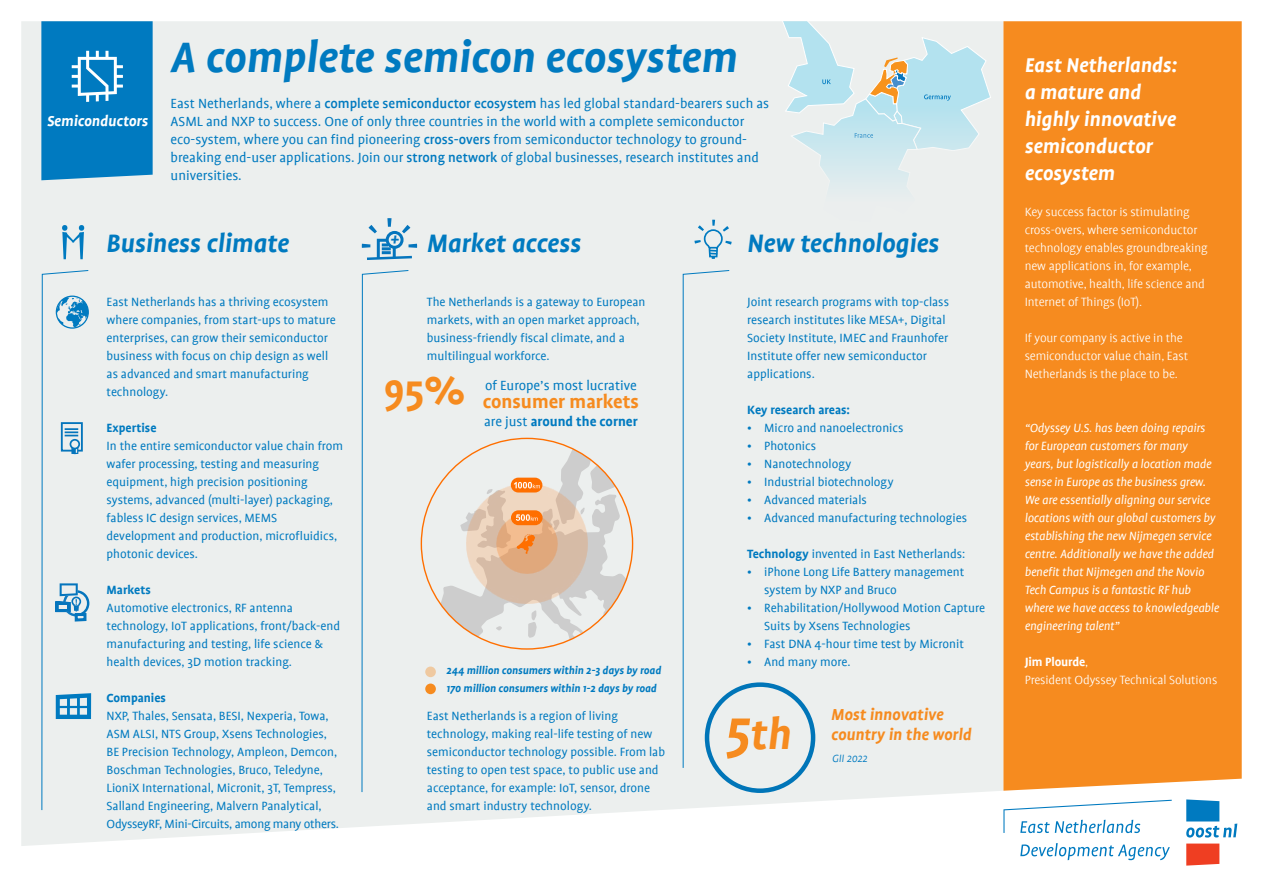
<style>
.page{position:relative;width:1263px;height:893px;background:#fff}
.page>*{position:absolute;margin:0;border:0;box-sizing:border-box;transform-origin:0 0}
.t1{font:italic 700 48px "Profile";color:#007ac0}
.t2{font:italic 700 48px "Profile";color:#f68b1f}
.t3{font:700 45px "Profile";color:#f68b1f}
.t4{font:italic 700 28.5px "Profile";color:#007ac0}
.t5{font:italic 700 22.5px/27px "Profile";color:#fff}
.t6{font:700 21px "Profile";color:#f68b1f}
.t7{font:italic 700 18.9px "Profile";color:#0575bd}
.t8{font:italic 700 18px "Profile";color:#f68b1f}
.t9{font:italic 700 16.5px "Profile";color:#fff}
.t10{font:15px/18px "Profile";color:#007ac0}
.t11{font:700 15px "Profile";color:#007ac0}
.t12{font:13.5px/18px "Profile";color:#007ac0}
.t13{font:italic 13.5px/18px "Profile";letter-spacing:-.01em;color:#fff}
.t14{font:300 13.5px/18px "Profile";letter-spacing:-.01em;color:#fff}
.t15{font:700 13.5px "Profile";color:#007ac0}
.t16{font:700 13.5px "Profile";letter-spacing:-.01em;color:#fff}
.t17{font:italic 700 12px "Profile";color:#007ac0}
.t18{font:italic 300 12px "Profile";color:#007ac0}
.s1{font-weight:500}
.s2{font-weight:700}
.s3{font-weight:400}
.s4{font-size:60px}
.s5{font-weight:300}
</style>
<div class="page">
<div style="left:21px;top:21px;width:982px;height:825px;background:#ecefee"></div>
<svg style="left:778px;top:21px;width:213px;height:202px;background:#d9e9eb"></svg>
<div style="left:1003px;top:21px;width:239px;height:770px;background:#f68b1f"></div>
<svg style="left:694px;top:220px;width:38px;height:39px"></svg>
<svg style="left:62px;top:225px;width:22px;height:34px"></svg>
<svg style="left:41px;top:21px;width:112px;height:159px;background:#0f81c3"></svg>
<div style="left:682px;top:270px;width:48px;height:499px;background:#ecefee"></div>
<svg style="left:361px;top:270px;width:48px;height:523px;background:#e2eaec"></svg>
<svg style="left:1186px;top:843px;width:33px;height:23px"></svg>
<svg style="left:1186px;top:799px;width:51px;height:38px"></svg>
<svg style="left:1020px;top:843px;width:150px;height:17px"></svg>
<svg style="left:1003px;top:800px;width:169px;height:33px"></svg>
<svg style="left:421px;top:438px;width:212px;height:212px;background:#e5d9cd"></svg>
<div style="left:425px;top:684px;width:11px;height:10px;background:#f68b1f;border-radius:50%"></div>
<div style="left:425px;top:666px;width:11px;height:11px;background:#efc9a0;border-radius:50%"></div>
<svg style="left:362px;top:218px;width:55px;height:43px;background:#b4d1e2"></svg>
<svg style="left:41px;top:270px;width:50px;height:541px;background:#d7e4e9"></svg>
<div style="left:75px;top:613px;width:11px;height:8px;border:3px solid #0575bd"></div>
<div style="left:705px;top:682px;width:110px;height:111px;border:4px solid #0075b8;border-radius:50%"></div>
<p class="t9" style="left:47px;top:112px;width:103px">Semiconductors</p>
<p class="t1" style="left:171px;top:31px;width:568px">A complete semicon ecosystem</p>
<p class="t10" style="left:171px;top:95px;width:600px">East Netherlands, where a <span class="s1">complete semiconductor ecosystem</span> has led global standard-bearers such as<br>ASML and NXP to success. One of only three countries in the world with a complete semiconductor</p>
<p class="t10" style="left:171px;top:131px;width:590px">eco-system, where you can find pioneering <span class="s1">cross-overs</span> from semiconductor technology to ground&shy;breaking end-user applications. Join our <span class="s1">strong network</span> of global businesses, research institutes and universities.</p>
<p class="t4" style="left:106px;top:228px;width:184px">Business climate</p>
<p class="t4" style="left:427px;top:228px;width:156px">Market access</p>
<p class="t4" style="left:747px;top:228px;width:194px">New technologies</p>
<p class="t12" style="left:107px;top:293px;width:223px">East Netherlands has a thriving ecosystem</p>
<p class="t12" style="left:107px;top:311px;width:231px">where companies, from start-ups to mature</p>
<p class="t12" style="left:107px;top:329px;width:223px">enterprises, can grow their semiconductor</p>
<p class="t12" style="left:107px;top:347px;width:223px">business with focus on chip design as well</p>
<p class="t12" style="left:107px;top:365px;width:204px">as advanced and smart manufacturing</p>
<p class="t12" style="left:107px;top:383px;width:63px">technology.</p>
<p class="t15" style="left:107px;top:421px;width:51px">Expertise</p>
<p class="t12" style="left:107px;top:437px;width:238px">In the entire semiconductor value chain from</p>
<p class="t12" style="left:107px;top:455px;width:214px">wafer processing, testing and measuring</p>
<p class="t12" style="left:107px;top:473px;width:203px">equipment, high precision positioning</p>
<p class="t12" style="left:107px;top:491px;width:228px">systems, advanced (multi-layer) packaging,</p>
<p class="t12" style="left:107px;top:509px;width:172px">fabless IC design services, MEMS</p>
<p class="t12" style="left:107px;top:527px;width:232px">development and production, microfluidics,</p>
<p class="t12" style="left:107px;top:545px;width:93px">photonic devices.</p>
<p class="t15" style="left:107px;top:583px;width:46px">Markets</p>
<p class="t12" style="left:107px;top:599px;width:188px">Automotive electronics, RF antenna</p>
<p class="t12" style="left:107px;top:617px;width:235px">technology, IoT applications, front/back-end</p>
<p class="t12" style="left:107px;top:635px;width:218px">manufacturing and testing, life science &amp;</p>
<p class="t12" style="left:107px;top:653px;width:187px">health devices, 3D motion tracking.</p>
<p class="t15" style="left:107px;top:691px;width:61px">Companies</p>
<p class="t12" style="left:107px;top:707px;width:224px">NXP, Thales, Sensata, BESI, Nexperia, Towa,</p>
<p class="t12" style="left:107px;top:725px;width:222px">ASM ALSI, NTS Group, Xsens Technologies,</p>
<p class="t12" style="left:107px;top:743px;width:232px">BE Precision Technology, Ampleon, Demcon,</p>
<p class="t12" style="left:107px;top:761px;width:218px">Boschman Technologies, Bruco, Teledyne,</p>
<p class="t12" style="left:107px;top:779px;width:231px">LioniX International, Micronit, 3T, Tempress,</p>
<p class="t12" style="left:107px;top:797px;width:234px">Salland Engineering, Malvern Panalytical,<br>OdysseyRF, Mini-Circuits, among many others.</p>
<h3 class="t7" style="left:390px;top:229px;width:10px">+</h3>
<p class="t12" style="left:427px;top:293px;width:220px">The Netherlands is a gateway to European</p>
<p class="t12" style="left:427px;top:311px;width:214px">markets, with an open market approach,</p>
<p class="t12" style="left:427px;top:329px;width:199px">business-friendly fiscal climate, and a</p>
<p class="t12" style="left:427px;top:347px;width:124px">multilingual workforce.</p>
<p class="t12" style="left:747px;top:293px;width:203px">Joint research programs with top-class</p>
<p class="t12" style="left:747px;top:311px;width:200px">research institutes like MESA+, Digital</p>
<p class="t12" style="left:747px;top:329px;width:203px">Society Institute, IMEC and Fraunhofer<br>Institute offer new semiconductor applications.</p>
<p class="t15" style="left:747px;top:403px;width:104px">Key research areas:</p>
<p class="t12" style="left:747px;top:419px;width:158px">• Micro and nanoelectronics</p>
<p class="t12" style="left:747px;top:437px;width:70px">• Photonics</p>
<p class="t12" style="left:747px;top:455px;width:106px">• Nanotechnology</p>
<p class="t12" style="left:747px;top:473px;width:148px">• Industrial biotechnology</p>
<p class="t12" style="left:747px;top:491px;width:121px">• Advanced materials</p>
<p class="t12" style="left:747px;top:509px;width:221px">• Advanced manufacturing technologies</p>
<p class="t12" style="left:747px;top:545px;width:220px"><span class="s2">Technology</span> invented in East Netherlands:</p>
<p class="t12" style="left:764px;top:563px;width:202px;text-indent:-17px">• iPhone Long Life Battery management system by NXP and Bruco</p>
<p class="t12" style="left:764px;top:599px;width:222px;text-indent:-17px">• Rehabilitation/Hollywood Motion Capture<br>Suits by Xsens Technologies</p>
<p class="t12" style="left:747px;top:635px;width:218px">• Fast DNA 4-hour time test by Micronit</p>
<p class="t12" style="left:747px;top:653px;width:105px">• And many more.</p>
<p class="t3" style="left:384px;top:366px;width:83px">95%</p>
<p class="t10" style="left:485px;top:376px;width:153px">of Europe’s most lucrative</p>
<p class="t6" style="left:483px;top:390px;width:158px">consumer markets</p>
<p class="t11" style="left:484px;top:413px;width:155px"><span class="s3">are just</span> around the corner</p>
<p class="t17" style="left:446px;top:664px;width:216px">244 million consumers within 2-3 days by road</p>
<p class="t17" style="left:446px;top:682px;width:212px">170 million consumers within 1-2 days by road</p>
<p class="t8" style="left:831px;top:705px;width:114px">Most innovative</p>
<p class="t8" style="left:831px;top:724px;width:142px">country in the world</p>
<p class="t18" style="left:832px;top:752px;width:37px">GII 2022</p>
<p class="t12" style="left:427px;top:707px;width:193px">East Netherlands is a region of living</p>
<p class="t12" style="left:427px;top:725px;width:227px">technology, making real-life testing of new</p>
<p class="t12" style="left:427px;top:743px;width:240px">semiconductor technology possible. From lab</p>
<p class="t12" style="left:427px;top:761px;width:233px">testing to open test space, to public use and</p>
<p class="t12" style="left:427px;top:779px;width:225px">acceptance, for example: IoT, sensor, drone</p>
<p class="t12" style="left:427px;top:797px;width:167px">and smart industry technology.</p>
<p class="t2" style="left:725px;top:708px;width:67px"><span class="s4">5</span>th</p>
<p class="t5" style="left:1025px;top:51px;width:154px">East Netherlands: a mature and</p>
<p class="t5" style="left:1025px;top:105px;width:153px">highly innovative semiconductor</p>
<p class="t5" style="left:1025px;top:159px;width:92px">ecosystem</p>
<p class="t14" style="left:1025px;top:203px;width:167px">Key success factor is stimulating</p>
<p class="t14" style="left:1025px;top:221px;width:174px">cross-overs, where semiconductor</p>
<p class="t14" style="left:1025px;top:239px;width:184px">technology enables groundbreaking</p>
<p class="t14" style="left:1025px;top:257px;width:169px">new applications in, for example,</p>
<p class="t14" style="left:1025px;top:275px;width:182px">automotive, health, life science and</p>
<p class="t14" style="left:1025px;top:293px;width:119px">Internet of Things (IoT).</p>
<p class="t14" style="left:1025px;top:329px;width:165px">If your company is active in the semiconductor value chain, East<br>Netherlands is the place to be.</p>
<p class="t13" style="left:1025px;top:419px;width:196px">“Odyssey U.S. has been doing repairs for European customers for many years, but logistically a location made sense in Europe as the business grew.<br>We are essentially aligning our service locations with our global customers by establishing the new Nijmegen service centre. Additionally we have the added benefit that Nijmegen and the Novio Tech Campus is a fantastic RF hub where we have access to knowledgeable engineering talent”</p>
<p class="t16" style="left:1025px;top:655px;width:65px">Jim Plourde<span class="s5">,</span></p>
<p class="t14" style="left:1025px;top:671px;width:194px">President Odyssey Technical Solutions</p>
</div>
